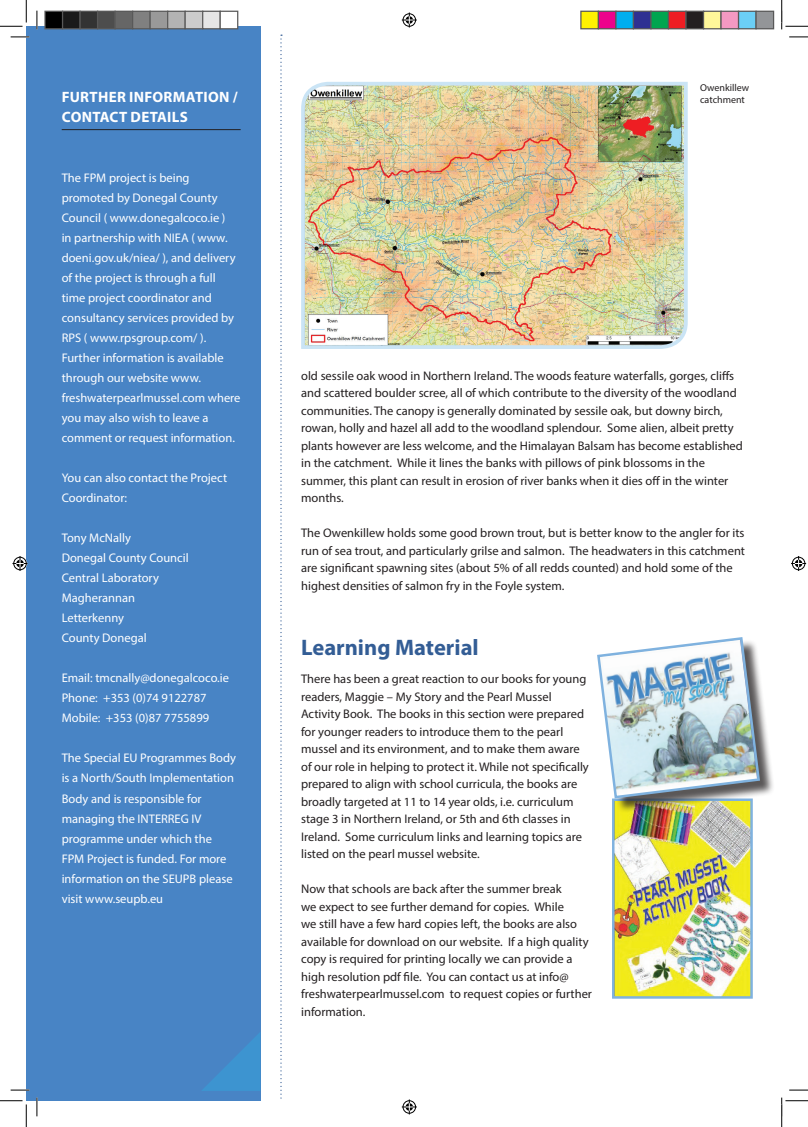
<style>
.page{position:relative;width:808px;height:1127px;background:#fff}
.page>*{position:absolute;margin:0;border:0;box-sizing:border-box;transform-origin:0 0}
.t1{font:700 22.5px "Myriad Pro";color:#335d95}
.t2{font:700 15px/20px "Myriad Pro";letter-spacing:.02em;color:#fff}
.t3{font:12.5px/17.5px "Myriad Pro";color:#231f20}
.t4{font:12.5px/20px "Myriad Pro";color:#fff}
.t5{font:10px/11.2px "Myriad Pro";color:#231f20}
</style>
<div class="page">
<div style="left:26px;top:26px;width:234px;height:1074px;background:#4884c5"></div>
<svg style="left:203px;top:1033px;width:57px;height:57px"></svg>
<svg style="left:280px;top:35px;width:2px;height:1064px"></svg>
<hr style="left:62px;top:129px;width:178px;height:1px;background:#231f20">
<img style="left:301px;top:82px;width:387px;height:267px">
<img style="left:614px;top:813px;width:135px;height:182px">
<div style="left:611px;top:798px;width:141px;height:200px;border:2px solid #7fb2df"></div>
<div style="left:599px;top:639px;width:175px;height:174px;background:#231f20;opacity:.75"></div>
<img style="left:597px;top:637px;width:164px;height:162px">
<svg style="left:11px;top:36px;width:18px;height:2px"></svg>
<svg style="left:789px;top:36px;width:18px;height:2px"></svg>
<svg style="left:11px;top:1089px;width:18px;height:1px"></svg>
<svg style="left:789px;top:1089px;width:18px;height:1px"></svg>
<svg style="left:36px;top:11px;width:2px;height:18px"></svg>
<svg style="left:36px;top:1097px;width:2px;height:18px"></svg>
<svg style="left:0;top:0;width:27px;height:27px"></svg>
<svg style="left:0;top:1100px;width:27px;height:26px"></svg>
<svg style="left:781px;top:0;width:26px;height:29px"></svg>
<svg style="left:781px;top:1097px;width:26px;height:29px"></svg>
<svg style="left:401px;top:13px;width:15px;height:15px"></svg>
<svg style="left:401px;top:1099px;width:15px;height:15px"></svg>
<svg style="left:13px;top:556px;width:15px;height:15px"></svg>
<svg style="left:791px;top:556px;width:14px;height:15px"></svg>
<div style="left:45px;top:11px;width:18px;height:18px;background:#000"></div>
<div style="left:44px;top:11px;width:19px;height:18px;border:1px solid #595959"></div>
<div style="left:63px;top:11px;width:17px;height:18px;background:#1a1a1a"></div>
<div style="left:62px;top:11px;width:19px;height:18px;border:1px solid #595959"></div>
<div style="left:80px;top:11px;width:18px;height:18px;background:#333"></div>
<div style="left:79px;top:11px;width:19px;height:18px;border:1px solid #595959"></div>
<div style="left:98px;top:11px;width:17px;height:18px;background:#4d4d4d"></div>
<div style="left:97px;top:11px;width:19px;height:18px;border:1px solid #595959"></div>
<div style="left:115px;top:11px;width:18px;height:18px;background:#666"></div>
<div style="left:114px;top:11px;width:19px;height:18px;border:1px solid #595959"></div>
<div style="left:133px;top:11px;width:17px;height:18px;background:#808080"></div>
<div style="left:132px;top:11px;width:19px;height:18px;border:1px solid #595959"></div>
<div style="left:150px;top:11px;width:18px;height:18px;background:#999"></div>
<div style="left:149px;top:11px;width:19px;height:18px;border:1px solid #595959"></div>
<div style="left:168px;top:11px;width:17px;height:18px;background:#b3b3b3"></div>
<div style="left:167px;top:11px;width:19px;height:18px;border:1px solid #595959"></div>
<div style="left:185px;top:11px;width:18px;height:18px;background:#ccc"></div>
<div style="left:184px;top:11px;width:19px;height:18px;border:1px solid #595959"></div>
<div style="left:203px;top:11px;width:17px;height:18px;background:#e6e6e6"></div>
<div style="left:202px;top:11px;width:19px;height:18px;border:1px solid #595959"></div>
<div style="left:220px;top:11px;width:18px;height:18px;background:#fff"></div>
<div style="left:219px;top:11px;width:19px;height:18px;border:1px solid #595959"></div>
<div style="left:580px;top:11px;width:18px;height:18px;background:#fff101"></div>
<div style="left:580px;top:11px;width:18px;height:18px;border:1px solid #595959"></div>
<div style="left:598px;top:11px;width:17px;height:18px;background:#ed028c"></div>
<div style="left:597px;top:11px;width:19px;height:18px;border:1px solid #595959"></div>
<div style="left:615px;top:11px;width:18px;height:18px;background:#00aeef"></div>
<div style="left:615px;top:11px;width:18px;height:18px;border:1px solid #595959"></div>
<div style="left:633px;top:11px;width:17px;height:18px;background:#2e3092"></div>
<div style="left:632px;top:11px;width:19px;height:18px;border:1px solid #595959"></div>
<div style="left:650px;top:11px;width:18px;height:18px;background:#00a54f"></div>
<div style="left:650px;top:11px;width:18px;height:18px;border:1px solid #595959"></div>
<div style="left:668px;top:11px;width:17px;height:18px;background:#ee1d23"></div>
<div style="left:667px;top:11px;width:19px;height:18px;border:1px solid #595959"></div>
<div style="left:685px;top:11px;width:18px;height:18px;background:#231f20"></div>
<div style="left:685px;top:11px;width:18px;height:18px;border:1px solid #595959"></div>
<div style="left:703px;top:11px;width:17px;height:18px;background:#fff79a"></div>
<div style="left:702px;top:11px;width:19px;height:18px;border:1px solid #595959"></div>
<div style="left:720px;top:11px;width:18px;height:18px;background:#f499c2"></div>
<div style="left:720px;top:11px;width:18px;height:18px;border:1px solid #595959"></div>
<div style="left:738px;top:11px;width:17px;height:18px;background:#6bcff6"></div>
<div style="left:737px;top:11px;width:19px;height:18px;border:1px solid #595959"></div>
<div style="left:755px;top:11px;width:18px;height:18px;background:#939598"></div>
<div style="left:755px;top:11px;width:18px;height:18px;border:1px solid #595959"></div>
<p class="t2" style="left:62px;top:86px;width:177px">FURTHER INFORMATION /<br>CONTACT DETAILS</p>
<p class="t4" style="left:62px;top:167px;width:180px">The FPM project is being promoted by Donegal County<br>Council ( www.donegalcoco.ie )<br>in partnership with NIEA ( www. doeni.gov.uk/niea/ ), and delivery of the project is through a full time project coordinator and consultancy services provided by<br>RPS ( www.rpsgroup.com/ ).<br>Further information is available through our website www. freshwaterpearlmussel.com where you may also wish to leave a comment or request information.</p>
<p class="t4" style="left:62px;top:467px;width:167px">You can also contact the Project<br>Coordinator:</p>
<p class="t4" style="left:62px;top:527px;width:128px">Tony McNally<br>Donegal County Council<br>Central Laboratory<br>Magherannan<br>Letterkenny<br>County Donegal</p>
<p class="t4" style="left:62px;top:667px;width:169px">Email: tmcnally@donegalcoco.ie<br>Phone: +353 (0)74 9122787<br>Mobile: +353 (0)87 7755899</p>
<p class="t4" style="left:62px;top:747px;width:176px">The Special EU Programmes Body is a North/South Implementation<br>Body and is responsible for managing the INTERREG IV programme under which the<br>FPM Project is funded. For more information on the SEUPB please visit www.seupb.eu</p>
<p class="t5" style="left:699px;top:82px;width:51px">Owenkillew catchment</p>
<p class="t3" style="left:301px;top:366px;width:443px">old sessile oak wood in Northern Ireland. The woods feature waterfalls, gorges, cliffs and scattered boulder scree, all of which contribute to the diversity of the woodland communities. The canopy is generally dominated by sessile oak, but downy birch, rowan, holly and hazel all add to the woodland splendour. Some alien, albeit pretty plants however are less welcome, and the Himalayan Balsam has become established in the catchment. While it lines the banks with pillows of pink blossoms in the summer, this plant can result in erosion of river banks when it dies off in the winter months.</p>
<p class="t3" style="left:301px;top:524px;width:445px">The Owenkillew holds some good brown trout, but is better know to the angler for its run of sea trout, and particularly grilse and salmon. The headwaters in this catchment are significant spawning sites (about 5% of all redds counted) and hold some of the highest densities of salmon fry in the Foyle system.</p>
<h1 class="t1" style="left:301px;top:632px;width:179px">Learning Material</h1>
<p class="t3" style="left:301px;top:669px;width:289px">There has been a great reaction to our books for young readers, Maggie – My Story and the Pearl Mussel Activity Book. The books in this section were prepared for younger readers to introduce them to the pearl mussel and its environment, and to make them aware of our role in helping to protect it. While not specifically prepared to align with school curricula, the books are broadly targeted at 11 to 14 year olds, i.e. curriculum stage 3 in Northern Ireland, or 5th and 6th classes in Ireland. Some curriculum links and learning topics are listed on the pearl mussel website.</p>
<p class="t3" style="left:301px;top:879px;width:292px">Now that schools are back after the summer break<br>we expect to see further demand for copies. While<br>we still have a few hard copies left, the books are also available for download on our website. If a high quality copy is required for printing locally we can provide a high resolution pdf file. You can contact us at info@ freshwaterpearlmussel.com to request copies or further information.</p>
</div>
